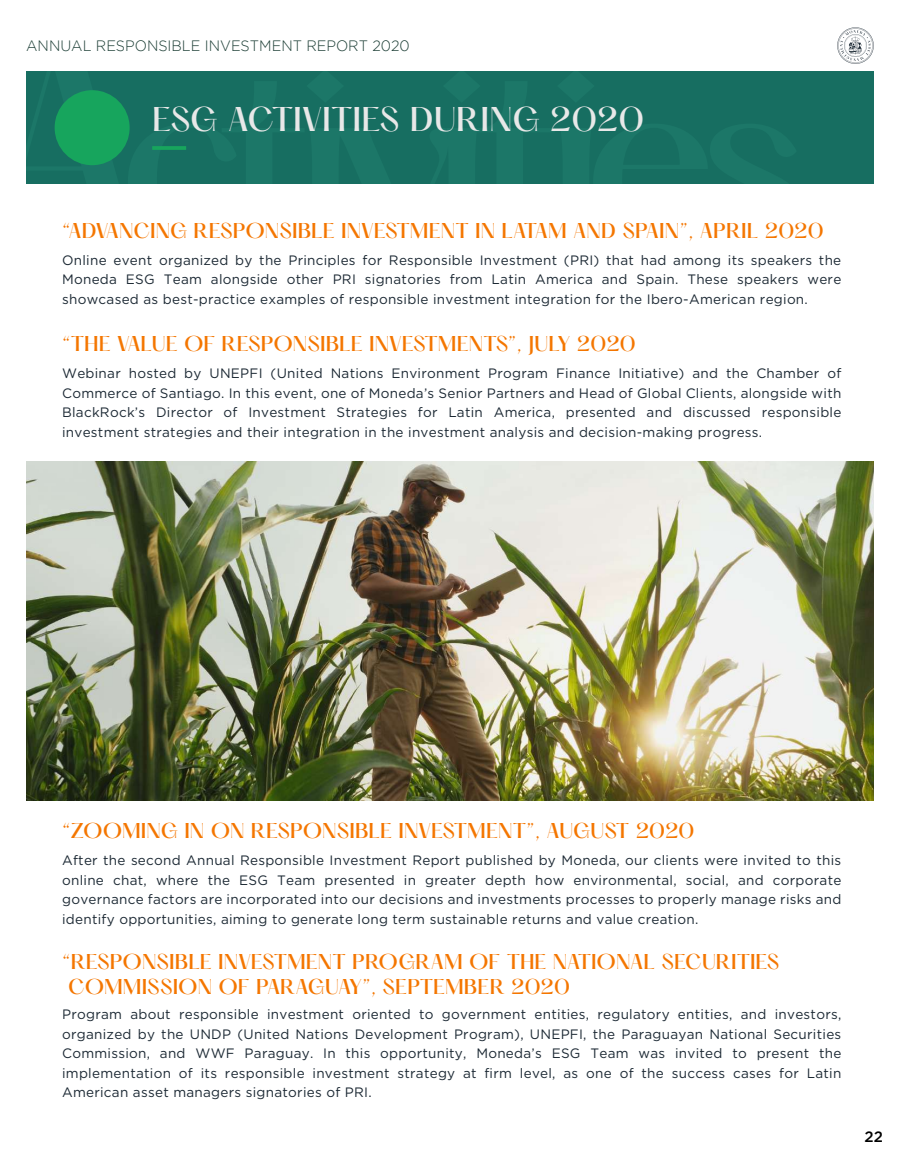
<style>
.page{position:relative;width:900px;height:1163px;background:#fff}
.page>*{position:absolute;margin:0;border:0;box-sizing:border-box;transform-origin:0 0}
.t1{font:500 30px "Hatton";letter-spacing:-.005em;color:#e8e8e8}
.t2{font:500 18.75px/24.3px "Hatton";letter-spacing:-.005em;color:#f47600}
.t3{font:300 15px "Gotham";color:#1a3c33;scale:.96 1}
.t4{font:500 15px "Gotham";color:#000}
.t5{font:13.58px/19.5px "Gotham";letter-spacing:.02em;color:#1c2934;text-align:justify}
</style>
<div class="page">
<img style="left:26px;top:462px;width:848px;height:338px">
<svg style="left:837px;top:27px;width:37px;height:37px"></svg>
<div style="left:26px;top:71px;width:848px;height:113px;background:#176e61"></div>
<hr style="left:152px;top:146px;width:34px;height:4px;background:#17a55d">
<div style="left:55px;top:90px;width:75px;height:75px;background:#17a55d;border-radius:50%"></div>
<p class="t3" style="left:26px;top:37px;width:401px">ANNUAL RESPONSIBLE INVESTMENT REPORT 2020</p>
<h1 class="t1" style="left:152px;top:103px;width:494px">ESG ACTIVITIES DURING 2020</h1>
<h2 class="t2" style="left:62px;top:219px;width:763px">“ADVANCING RESPONSIBLE INVESTMENT IN LATAM AND SPAIN”, APRIL 2020</h2>
<p class="t5" style="left:62px;top:250px;width:781px">Online event organized by the Principles for Responsible Investment (PRI) that had among its speakers the Moneda ESG Team alongside other PRI signatories from Latin America and Spain. These speakers were showcased as best-practice examples of responsible investment integration for the Ibero-American region.</p>
<h2 class="t2" style="left:62px;top:332px;width:576px">“THE VALUE OF RESPONSIBLE INVESTMENTS”, JULY 2020</h2>
<p class="t5" style="left:62px;top:363px;width:781px">Webinar hosted by UNEPFI (United Nations Environment Program Finance Initiative) and the Chamber of Commerce of Santiago. In this event, one of Moneda’s Senior Partners and Head of Global Clients, alongside with BlackRock’s Director of Investment Strategies for Latin America, presented and discussed responsible investment strategies and their integration in the investment analysis and decision-making progress.</p>
<h2 class="t2" style="left:62px;top:819px;width:634px">“ZOOMING IN ON RESPONSIBLE INVESTMENT”, AUGUST 2020</h2>
<p class="t5" style="left:62px;top:850px;width:781px">After the second Annual Responsible Investment Report published by Moneda, our clients were invited to this online chat, where the ESG Team presented in greater depth how environmental, social, and corporate governance factors are incorporated into our decisions and investments processes to properly manage risks and identify opportunities, aiming to generate long term sustainable returns and value creation.</p>
<h2 class="t2" style="left:68px;top:950px;width:713px;text-indent:-6px">“RESPONSIBLE INVESTMENT PROGRAM OF THE NATIONAL SECURITIES<br>COMMISSION OF PARAGUAY”, SEPTEMBER 2020</h2>
<p class="t5" style="left:62px;top:1004px;width:781px">Program about responsible investment oriented to government entities, regulatory entities, and investors, organized by the UNDP (United Nations Development Program), UNEPFI, the Paraguayan National Securities Commission, and WWF Paraguay. In this opportunity, Moneda’s ESG Team was invited to present the implementation of its responsible investment strategy at firm level, as one of the success cases for Latin American asset managers signatories of PRI.</p>
<p class="t4" style="left:865px;top:1128px;width:20px">22</p>
</div>
